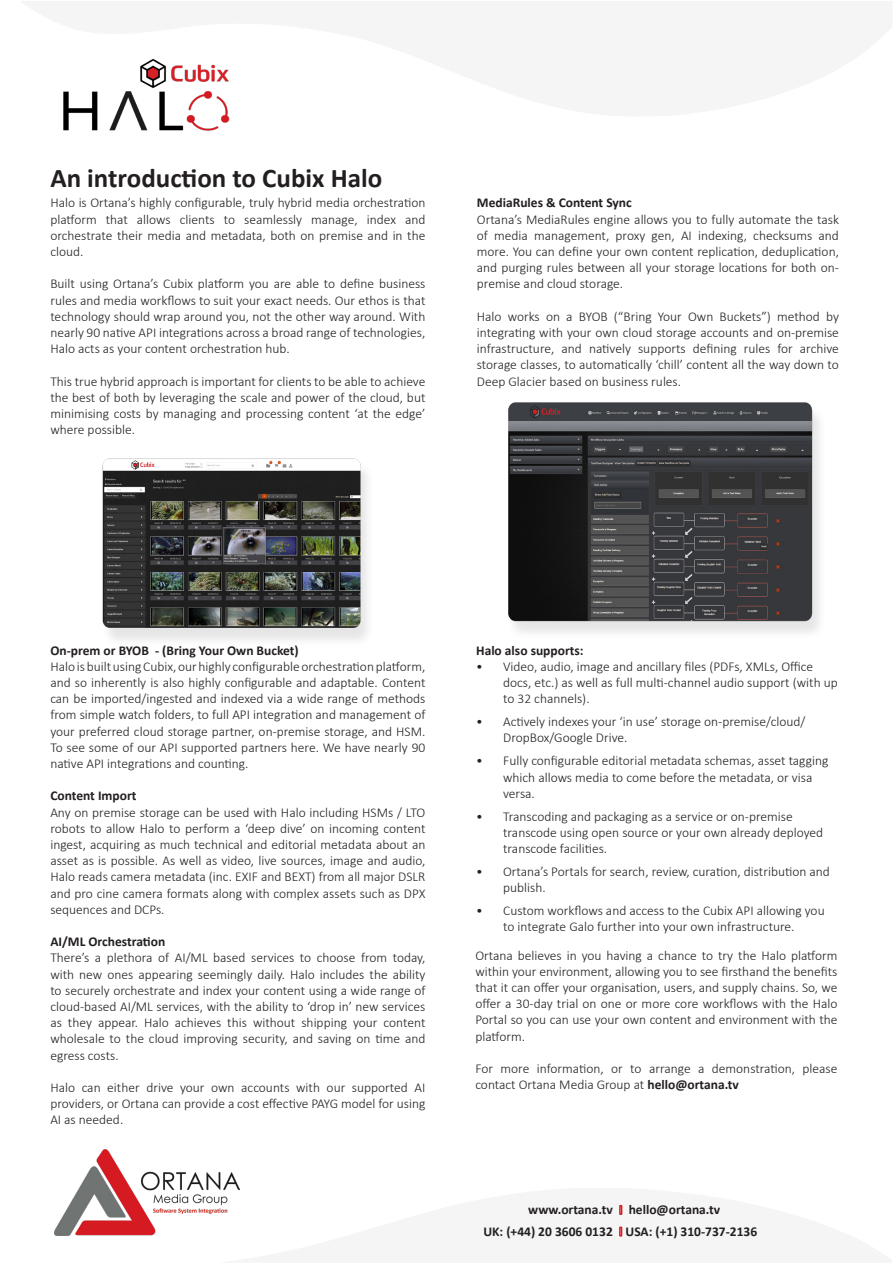
<style>
.page{position:relative;width:893px;height:1263px;background:#fff}
.page>*{position:absolute;margin:0;border:0;box-sizing:border-box;transform-origin:0 0}
.t1{font:700 27px "Calibri";color:#231f20}
.t2{font:300 13.5px/16.2px "Calibri";color:#231f20;text-align:justify}
.t3{font:700 13.5px "Calibri";color:#231f20}
.s1{font-weight:700}
.s2{color:#d1232a}
</style>
<div class="page">
<div style="left:101px;top:462px;width:274px;height:185px;background:#f9f9f9"></div>
<img style="left:102px;top:458px;width:263px;height:179px">
<div style="left:507px;top:406px;width:319px;height:234px;background:#fafafa"></div>
<img style="left:508px;top:402px;width:310px;height:229px">
<img style="left:54px;top:1149px;width:185px;height:86px">
<img style="left:63px;top:58px;width:167px;height:73px">
<p class="t1" style="left:50px;top:159px;width:333px">An introduction to Cubix Halo</p>
<p class="t2" style="left:50px;top:195px;width:377px">Halo is Ortana’s highly configurable, truly hybrid media orchestration platform that allows clients to seamlessly manage, index and orchestrate their media and metadata, both on premise and in the cloud.</p>
<p class="t2" style="left:50px;top:276px;width:377px">Built using Ortana’s Cubix platform you are able to define business rules and media workflows to suit your exact needs. Our ethos is that technology should wrap around you, not the other way around. With nearly 90 native API integrations across a broad range of technologies, Halo acts as your content orchestration hub.</p>
<p class="t2" style="left:50px;top:373px;width:377px">This true hybrid approach is important for clients to be able to achieve the best of both by leveraging the scale and power of the cloud, but minimising costs by managing and processing content ‘at the edge’ where possible.</p>
<p class="t3" style="left:477px;top:193px;width:156px">MediaRules &amp; Content Sync</p>
<p class="t2" style="left:477px;top:211px;width:364px">Ortana’s MediaRules engine allows you to fully automate the task of media management, proxy gen, AI indexing, checksums and more. You can define your own content replication, deduplication, and purging rules between all your storage locations for both on&shy;premise and cloud storage.</p>
<p class="t2" style="left:477px;top:308px;width:364px">Halo works on a BYOB (“Bring Your Own Buckets”) method by integrating with your own cloud storage accounts and on-premise infrastructure, and natively supports defining rules for archive storage classes, to automatically ‘chill’ content all the way down to Deep Glacier based on business rules.</p>
<p class="t3" style="left:50px;top:641px;width:250px">On-prem or BYOB - (Bring Your Own Bucket)</p>
<p class="t2" style="left:50px;top:658px;width:377px">Halo is built using Cubix, our highly configurable orchestration platform, and so inherently is also highly configurable and adaptable. Content can be imported/ingested and indexed via a wide range of methods from simple watch folders, to full API integration and management of your preferred cloud storage partner, on-premise storage, and HSM.<br>To see some of our API supported partners here. We have nearly 90 native API integrations and counting.</p>
<p class="t3" style="left:50px;top:786px;width:88px">Content Import</p>
<p class="t2" style="left:50px;top:804px;width:377px">Any on premise storage can be used with Halo including HSMs / LTO robots to allow Halo to perform a ‘deep dive’ on incoming content ingest, acquiring as much technical and editorial metadata about an asset as is possible. As well as video, live sources, image and audio, Halo reads camera metadata (inc. EXIF and BEXT) from all major DSLR and pro cine camera formats along with complex assets such as DPX sequences and DCPs.</p>
<p class="t3" style="left:50px;top:932px;width:116px">AI/ML Orchestration</p>
<p class="t2" style="left:50px;top:950px;width:377px">There’s a plethora of AI/ML based services to choose from today, with new ones appearing seemingly daily. Halo includes the ability to securely orchestrate and index your content using a wide range of cloud-based AI/ML services, with the ability to ‘drop in’ new services as they appear. Halo achieves this without shipping your content wholesale to the cloud improving security, and saving on time and egress costs.</p>
<p class="t2" style="left:50px;top:1079px;width:377px">Halo can either drive your own accounts with our supported AI providers, or Ortana can provide a cost effective PAYG model for using AI as needed.</p>
<p class="t3" style="left:476px;top:641px;width:109px">Halo also supports:</p>
<p class="t2" style="left:503px;top:658px;width:336px;text-align:left;text-indent:-27px">• Video, audio, image and ancillary files (PDFs, XMLs, Office docs, etc.) as well as full multi-channel audio support (with up to 32 channels).</p>
<p class="t2" style="left:503px;top:713px;width:304px;text-indent:-27px">• Actively indexes your ‘in use’ storage on-premise/cloud/<br>DropBox/Google Drive.</p>
<p class="t2" style="left:503px;top:753px;width:327px;text-align:left;text-indent:-27px">• Fully configurable editorial metadata schemas, asset tagging which allows media to come before the metadata, or visa versa.</p>
<p class="t2" style="left:503px;top:808px;width:322px;text-align:left;text-indent:-27px">• Transcoding and packaging as a service or on-premise transcode using open source or your own already deployed transcode facilities.</p>
<p class="t2" style="left:503px;top:863px;width:328px;text-indent:-27px">• Ortana’s Portals for search, review, curation, distribution and publish.</p>
<p class="t2" style="left:476px;top:902px;width:350px;text-align:center">• Custom workflows and access to the Cubix API allowing you to integrate Galo further into your own infrastructure.</p>
<p class="t2" style="left:475px;top:947px;width:364px">Ortana believes in you having a chance to try the Halo platform within your environment, allowing you to see firsthand the benefits that it can offer your organisation, users, and supply chains. So, we offer a 30-day trial on one or more core workflows with the Halo Portal so you can use your own content and environment with the platform.</p>
<p class="t2" style="left:475px;top:1060px;width:364px">For more information, or to arrange a demonstration, please contact Ortana Media Group at <span class="s1">hello@ortana.tv</span></p>
<p class="t3" style="left:528px;top:1200px;width:194px">www.ortana.tv <span class="s2">I</span> hello@ortana.tv</p>
<p class="t3" style="left:483px;top:1222px;width:275px">UK: (+44) 20 3606 0132 <span class="s2">I</span> USA: (+1) 310-737-2136</p>
</div>
